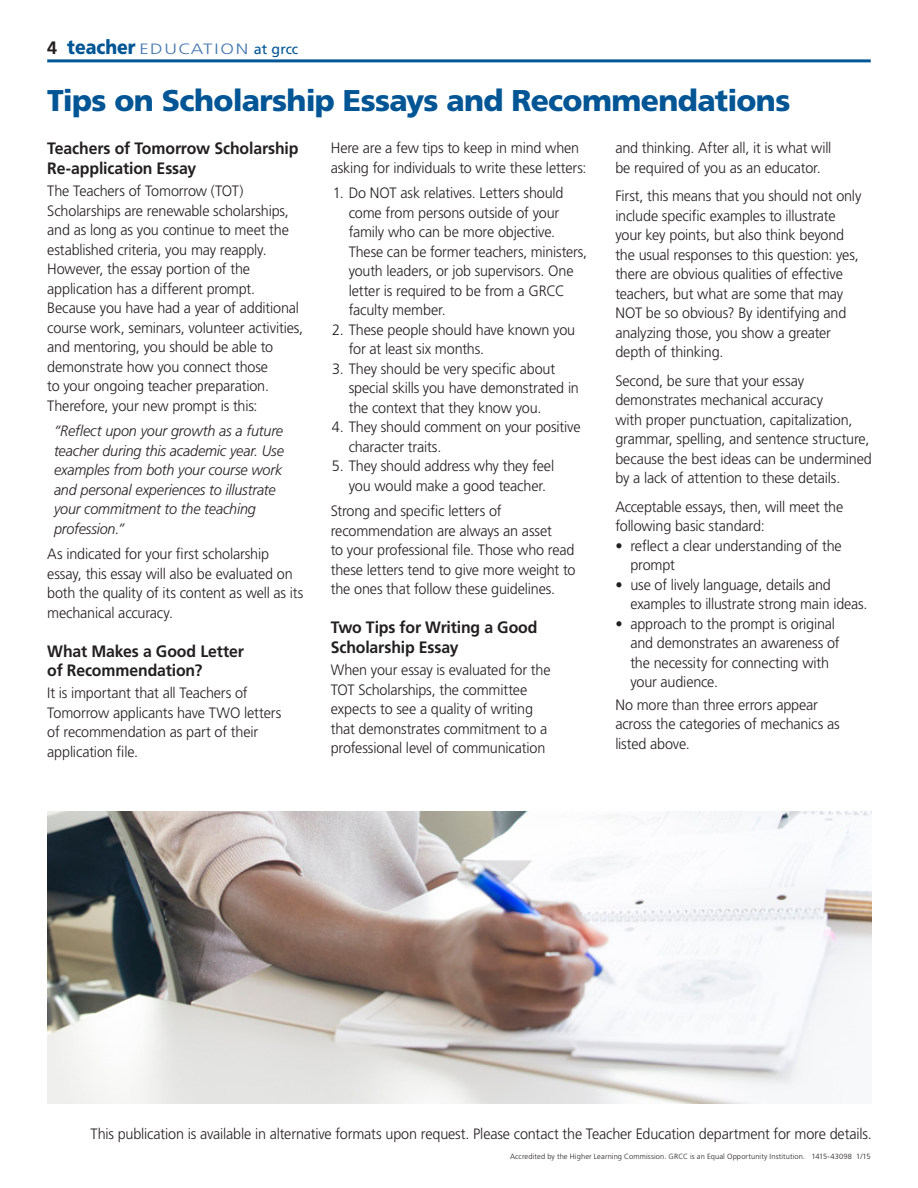
<style>
.page{position:relative;width:918px;height:1188px;background:#fff}
.page>*{position:absolute;margin:0;border:0;box-sizing:border-box;transform-origin:0 0}
.head{font:900 30px "Frutiger LT Std";letter-spacing:-.02em;color:#005595}
.pg_4_sub{font:700 16.5px/19.5px "Frutiger LT Std";letter-spacing:-.01em;color:#231f20;scale:.96 1}
.pg_4_body{font:300 15px/19.5px "Frutiger LT Std";letter-spacing:-.01em;color:#231f20;scale:.96 1}
.body_copy{font:300 15px/19.5px "Frutiger LT Std";letter-spacing:-.01em;color:#231f20;scale:.96 1}
.t1{font:italic 300 15px/19.5px "Frutiger LT Std";letter-spacing:-.01em;color:#231f20;scale:.96 1}
.t2{font:300 15px "Frutiger LT Std";letter-spacing:.085em;color:#4476ae;scale:1.26 1}
._9_9_space{font:300 7.5px "Frutiger LT Std";letter-spacing:.015em;color:#231f20}
.s1{font-weight:700;font-size:18px;color:#231f20}
.s2{font-weight:900;font-size:19.8px;color:#005595}
.s3{font-weight:400;font-size:14.25px;color:#005595}
</style>
<div class="page">
<img style="left:47px;top:811px;width:825px;height:292px">
<hr style="left:47px;top:59px;width:824px;height:3px;background:#005595">
<p class="t2" style="left:47px;top:40px;width:201px"><span class="s1">4</span> <span class="s2">teacher</span> EDUCATION <span class="s3">at grcc</span></p>
<p class="head" style="left:47px;top:83px;width:745px">Tips on Scholarship Essays and Recommendations</p>
<p class="pg_4_body" style="left:331px;top:139px;width:268px">Here are a few tips to keep in mind when asking for individuals to write these letters:</p>
<p class="body_copy" style="left:349px;top:184px;width:250px;text-indent:-16px">1. Do NOT ask relatives. Letters should come from persons outside of your family who can be more objective.<br>These can be former teachers, ministers, youth leaders, or job supervisors. One letter is required to be from a GRCC faculty member.</p>
<p class="body_copy" style="left:349px;top:320px;width:238px;text-indent:-16px">2. These people should have known you for at least six months.</p>
<p class="body_copy" style="left:349px;top:359px;width:241px;text-indent:-17px">3. They should be very specific about special skills you have demonstrated in the context that they know you.</p>
<p class="body_copy" style="left:349px;top:418px;width:243px;text-indent:-17px">4. They should comment on your positive character traits.</p>
<p class="body_copy" style="left:332px;top:457px;width:233px;text-align:center">5. They should address why they feel you would make a good teacher.</p>
<p class="body_copy" style="left:331px;top:502px;width:257px">Strong and specific letters of recommendation are always an asset<br>to your professional file. Those who read these letters tend to give more weight to the ones that follow these guidelines.</p>
<p class="pg_4_sub" style="left:331px;top:618px;width:217px">Two Tips for Writing a Good<br>Scholarship Essay</p>
<p class="pg_4_body" style="left:331px;top:660px;width:231px">When your essay is evaluated for the TOT Scholarships, the committee expects to see a quality of writing that demonstrates commitment to a professional level of communication</p>
<p class="pg_4_sub" style="left:47px;top:139px;width:263px">Teachers of Tomorrow Scholarship<br>Re-application Essay</p>
<p class="pg_4_body" style="left:47px;top:181px;width:268px">The Teachers of Tomorrow (TOT)<br>Scholarships are renewable scholarships, and as long as you continue to meet the established criteria, you may reapply.<br>However, the essay portion of the application has a different prompt.<br>Because you have had a year of additional course work, seminars, volunteer activities, and mentoring, you should be able to demonstrate how you connect those<br>to your ongoing teacher preparation.<br>Therefore, your new prompt is this:</p>
<p class="t1" style="left:54px;top:421px;width:241px">“Reflect upon your growth as a future teacher during this academic year. Use examples from both your course work and personal experiences to illustrate your commitment to the teaching profession.”</p>
<p class="pg_4_body" style="left:47px;top:544px;width:268px">As indicated for your first scholarship essay, this essay will also be evaluated on both the quality of its content as well as its mechanical accuracy.</p>
<p class="pg_4_sub" style="left:47px;top:641px;width:206px">What Makes a Good Letter of Recommendation?</p>
<p class="pg_4_body" style="left:47px;top:684px;width:245px">It is important that all Teachers of<br>Tomorrow applicants have TWO letters of recommendation as part of their application file.</p>
<p class="pg_4_body" style="left:615px;top:139px;width:227px">and thinking. After all, it is what will be required of you as an educator.</p>
<p class="pg_4_body" style="left:615px;top:187px;width:258px">First, this means that you should not only include specific examples to illustrate your key points, but also think beyond the usual responses to this question: yes, there are obvious qualities of effective teachers, but what are some that may NOT be so obvious? By identifying and analyzing those, you show a greater depth of thinking.</p>
<p class="pg_4_body" style="left:615px;top:371px;width:269px">Second, be sure that your essay demonstrates mechanical accuracy<br>with proper punctuation, capitalization, grammar, spelling, and sentence structure, because the best ideas can be undermined by a lack of attention to these details.</p>
<p class="pg_4_body" style="left:615px;top:497px;width:239px">Acceptable essays, then, will meet the following basic standard:</p>
<p class="pg_4_body" style="left:630px;top:536px;width:222px;text-indent:-15px">• reflect a clear understanding of the prompt</p>
<p class="pg_4_body" style="left:630px;top:575px;width:249px;text-indent:-15px">• use of lively language, details and examples to illustrate strong main ideas.</p>
<p class="pg_4_body" style="left:630px;top:614px;width:220px;text-indent:-15px">• approach to the prompt is original and demonstrates an awareness of the necessity for connecting with your audience.</p>
<p class="pg_4_body" style="left:615px;top:695px;width:235px">No more than three errors appear across the categories of mechanics as listed above.</p>
<p class="body_copy" style="left:91px;top:1125px;width:815px">This publication is available in alternative formats upon request. Please contact the Teacher Education department for more details.</p>
<p class="_9_9_space" style="left:510px;top:1152px;width:362px">Accredited by the Higher Learning Commission. GRCC is an Equal Opportunity Institution. 1415-43098 1/15</p>
</div>
